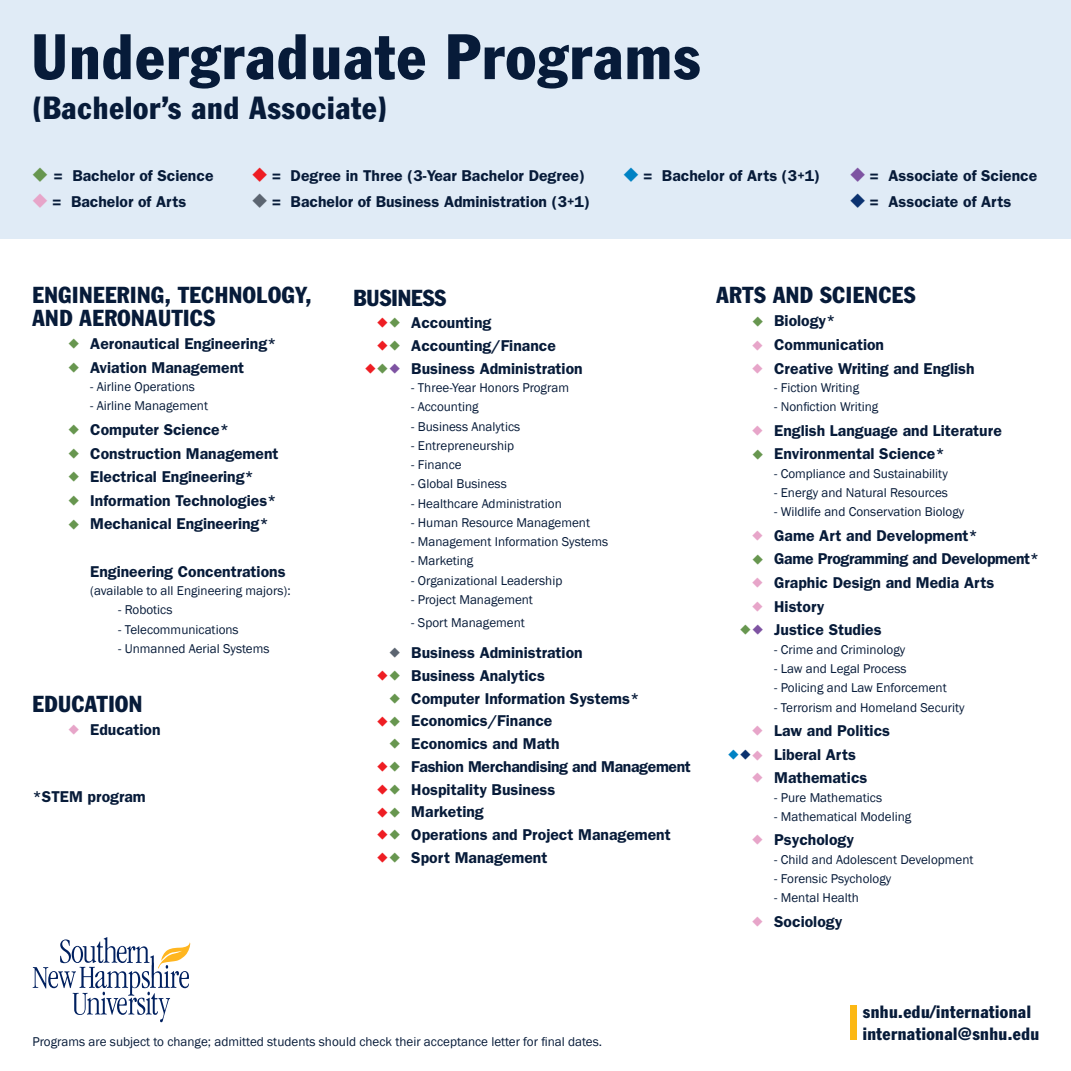
<style>
.page{position:relative;width:1071px;height:1071px;background:#fff}
.page>*{position:absolute;margin:0;border:0;box-sizing:border-box;transform-origin:0 0}
.t1{font:condensed 63px "Franklin Gothic Std";letter-spacing:.025em;color:#071b39}
.t2{font:condensed 31.5px "Franklin Gothic Std";letter-spacing:.025em;color:#071b39}
.t3{font:condensed 22.75px/22.8px "Franklin Gothic Std";letter-spacing:.025em;color:#071b39}
.t4{font:condensed 22.75px "Franklin Gothic Std";color:#071b39}
.t5{font:condensed 17.5px "Franklin Gothic Std";letter-spacing:.025em;color:#071b39}
.t6{font:600 15.75px "Franklin Gothic";color:#071b39}
.t7{font:600 15.75px "Franklin Gothic";letter-spacing:-.02em;color:#071b39}
.t8{font:13.12px "Franklin Gothic";color:#071b39}
.s1{color:#67964f}
.s2{color:#e7a5c9}
.s3{color:#ee1d23}
.s4{color:#5c6571}
.s5{font-size:12.25px}
.s6{color:#0082c4}
.s7{color:#7e53a2}
.s8{color:#0b3270}
</style>
<div class="page">
<div style="left:0;top:0;width:1071px;height:238px;background:#e0ebf6"></div>
<svg style="left:33px;top:937px;width:157px;height:85px"></svg>
<div style="left:850px;top:1005px;width:6px;height:35px;background:#fcb814"></div>
<h1 class="t1" style="left:32px;top:18px;width:670px">Undergraduate Programs</h1>
<p class="t2" style="left:32px;top:89px;width:358px">(Bachelor’s and Associate)</p>
<p class="t6" style="left:32px;top:166px;width:184px"><span class="s1">◆</span> = Bachelor of Science</p>
<p class="t6" style="left:32px;top:192px;width:156px"><span class="s2">◆</span> = Bachelor of Arts</p>
<p class="t6" style="left:251px;top:166px;width:335px"><span class="s3">◆</span> = Degree in Three (3-Year Bachelor Degree)</p>
<p class="t6" style="left:251px;top:192px;width:340px"><span class="s4">◆</span> = Bachelor of Business Administration (3<span class="s5">+</span>1)</p>
<p class="t6" style="left:622px;top:166px;width:199px"><span class="s6">◆</span> = Bachelor of Arts (3<span class="s5">+</span>1)</p>
<p class="t6" style="left:849px;top:166px;width:190px"><span class="s7">◆</span> = Associate of Science</p>
<p class="t6" style="left:849px;top:192px;width:164px"><span class="s8">◆</span> = Associate of Arts</p>
<p class="t3" style="left:33px;top:283px;width:281px">ENGINEERING, TECHNOLOGY,<br>AND AERONAUTICS</p>
<p class="t6" style="left:68px;top:335px;width:210px"><span class="s1">◆</span> Aeronautical Engineering*</p>
<p class="t6" style="left:68px;top:358px;width:178px"><span class="s1">◆</span> Aviation Management</p>
<p class="t8" style="left:90px;top:379px;width:106px">- Airline Operations</p>
<p class="t8" style="left:90px;top:398px;width:119px">- Airline Management</p>
<p class="t6" style="left:68px;top:420px;width:163px"><span class="s1">◆</span> Computer Science*</p>
<p class="t6" style="left:68px;top:444px;width:212px"><span class="s1">◆</span> Construction Management</p>
<p class="t6" style="left:68px;top:468px;width:188px"><span class="s1">◆</span> Electrical Engineering*</p>
<p class="t6" style="left:68px;top:491px;width:210px"><span class="s1">◆</span> Information Technologies*</p>
<p class="t6" style="left:68px;top:515px;width:203px"><span class="s1">◆</span> Mechanical Engineering*</p>
<p class="t6" style="left:90px;top:562px;width:197px">Engineering Concentrations</p>
<p class="t8" style="left:90px;top:583px;width:202px">(available to all Engineering majors):</p>
<p class="t8" style="left:118px;top:602px;width:56px">- Robotics</p>
<p class="t8" style="left:118px;top:621px;width:122px">- Telecommunications</p>
<p class="t8" style="left:118px;top:640px;width:153px">- Unmanned Aerial Systems</p>
<p class="t3" style="left:33px;top:692px;width:111px">EDUCATION</p>
<p class="t6" style="left:68px;top:720px;width:94px"><span class="s2">◆</span> Education</p>
<p class="t6" style="left:33px;top:787px;width:115px">*STEM program</p>
<p class="t4" style="left:354px;top:284px;width:94px">BUSINESS</p>
<p class="t6" style="left:377px;top:314px;width:116px"><span class="s3">◆</span><span class="s1">◆</span> Accounting</p>
<p class="t6" style="left:377px;top:336px;width:181px"><span class="s3">◆</span><span class="s1">◆</span> Accounting/Finance</p>
<p class="t6" style="left:365px;top:359px;width:220px"><span class="s3">◆</span><span class="s1">◆</span><span class="s7">◆</span> Business Administration</p>
<p class="t8" style="left:411px;top:380px;width:159px">- Three-Year Honors Program</p>
<p class="t8" style="left:411px;top:399px;width:69px">- Accounting</p>
<p class="t8" style="left:411px;top:418px;width:110px">- Business Analytics</p>
<p class="t8" style="left:411px;top:437px;width:104px">- Entrepreneurship</p>
<p class="t8" style="left:411px;top:457px;width:52px">- Finance</p>
<p class="t8" style="left:411px;top:476px;width:97px">- Global Business</p>
<p class="t8" style="left:411px;top:495px;width:152px">- Healthcare Administration</p>
<p class="t8" style="left:411px;top:514px;width:180px">- Human Resource Management</p>
<p class="t8" style="left:411px;top:534px;width:198px">- Management Information Systems</p>
<p class="t8" style="left:411px;top:553px;width:64px">- Marketing</p>
<p class="t8" style="left:411px;top:572px;width:153px">- Organizational Leadership</p>
<p class="t8" style="left:411px;top:591px;width:123px">- Project Management</p>
<p class="t8" style="left:411px;top:614px;width:115px">- Sport Management</p>
<p class="t6" style="left:389px;top:643px;width:195px"><span class="s4">◆</span> Business Administration</p>
<p class="t6" style="left:377px;top:666px;width:170px"><span class="s3">◆</span><span class="s1">◆</span> Business Analytics</p>
<p class="t6" style="left:389px;top:689px;width:252px"><span class="s1">◆</span> Computer Information Systems*</p>
<p class="t6" style="left:377px;top:712px;width:177px"><span class="s3">◆</span><span class="s1">◆</span> Economics/Finance</p>
<p class="t6" style="left:389px;top:734px;width:172px"><span class="s1">◆</span> Economics and Math</p>
<p class="t7" style="left:377px;top:757px;width:316px"><span class="s3">◆</span><span class="s1">◆</span> Fashion Merchandising and Management</p>
<p class="t6" style="left:377px;top:780px;width:180px"><span class="s3">◆</span><span class="s1">◆</span> Hospitality Business</p>
<p class="t6" style="left:377px;top:803px;width:109px"><span class="s3">◆</span><span class="s1">◆</span> Marketing</p>
<p class="t6" style="left:377px;top:825px;width:296px"><span class="s3">◆</span><span class="s1">◆</span> Operations and Project Management</p>
<p class="t6" style="left:377px;top:848px;width:172px"><span class="s3">◆</span><span class="s1">◆</span> Sport Management</p>
<p class="t3" style="left:716px;top:283px;width:201px">ARTS AND SCIENCES</p>
<p class="t6" style="left:752px;top:312px;width:85px"><span class="s1">◆</span> Biology*</p>
<p class="t6" style="left:752px;top:335px;width:134px"><span class="s2">◆</span> Communication</p>
<p class="t6" style="left:752px;top:359px;width:225px"><span class="s2">◆</span> Creative Writing and English</p>
<p class="t8" style="left:774px;top:380px;width:86px">- Fiction Writing</p>
<p class="t8" style="left:774px;top:399px;width:106px">- Nonfiction Writing</p>
<p class="t6" style="left:752px;top:421px;width:252px"><span class="s2">◆</span> English Language and Literature</p>
<p class="t6" style="left:752px;top:445px;width:195px"><span class="s1">◆</span> Environmental Science*</p>
<p class="t8" style="left:774px;top:465px;width:175px">- Compliance and Sustainability</p>
<p class="t8" style="left:774px;top:485px;width:175px">- Energy and Natural Resources</p>
<p class="t8" style="left:774px;top:504px;width:192px">- Wildlife and Conservation Biology</p>
<p class="t6" style="left:752px;top:526px;width:228px"><span class="s2">◆</span> Game Art and Development*</p>
<p class="t7" style="left:752px;top:550px;width:289px"><span class="s1">◆</span> Game Programming and Development*</p>
<p class="t6" style="left:752px;top:573px;width:244px"><span class="s2">◆</span> Graphic Design and Media Arts</p>
<p class="t6" style="left:752px;top:597px;width:74px"><span class="s2">◆</span> History</p>
<p class="t6" style="left:740px;top:621px;width:143px"><span class="s1">◆</span><span class="s7">◆</span> Justice Studies</p>
<p class="t8" style="left:774px;top:641px;width:133px">- Crime and Criminology</p>
<p class="t8" style="left:774px;top:660px;width:134px">- Law and Legal Process</p>
<p class="t8" style="left:774px;top:680px;width:174px">- Policing and Law Enforcement</p>
<p class="t8" style="left:774px;top:699px;width:192px">- Terrorism and Homeland Security</p>
<p class="t6" style="left:752px;top:721px;width:140px"><span class="s2">◆</span> Law and Politics</p>
<p class="t6" style="left:727px;top:745px;width:130px"><span class="s6">◆</span><span class="s8">◆</span><span class="s2">◆</span> Liberal Arts</p>
<p class="t6" style="left:752px;top:769px;width:117px"><span class="s2">◆</span> Mathematics</p>
<p class="t8" style="left:774px;top:789px;width:109px">- Pure Mathematics</p>
<p class="t8" style="left:774px;top:808px;width:139px">- Mathematical Modeling</p>
<p class="t6" style="left:752px;top:831px;width:104px"><span class="s2">◆</span> Psychology</p>
<p class="t8" style="left:774px;top:851px;width:201px">- Child and Adolescent Development</p>
<p class="t8" style="left:774px;top:870px;width:119px">- Forensic Psychology</p>
<p class="t8" style="left:774px;top:890px;width:86px">- Mental Health</p>
<p class="t6" style="left:752px;top:912px;width:92px"><span class="s2">◆</span> Sociology</p>
<p class="t8" style="left:33px;top:1033px;width:571px">Programs are subject to change; admitted students should check their acceptance letter for final dates.</p>
<p class="t5" style="left:863px;top:1001px;width:170px">snhu.edu/international</p>
<p class="t5" style="left:863px;top:1023px;width:178px">international@snhu.edu</p>
</div>
